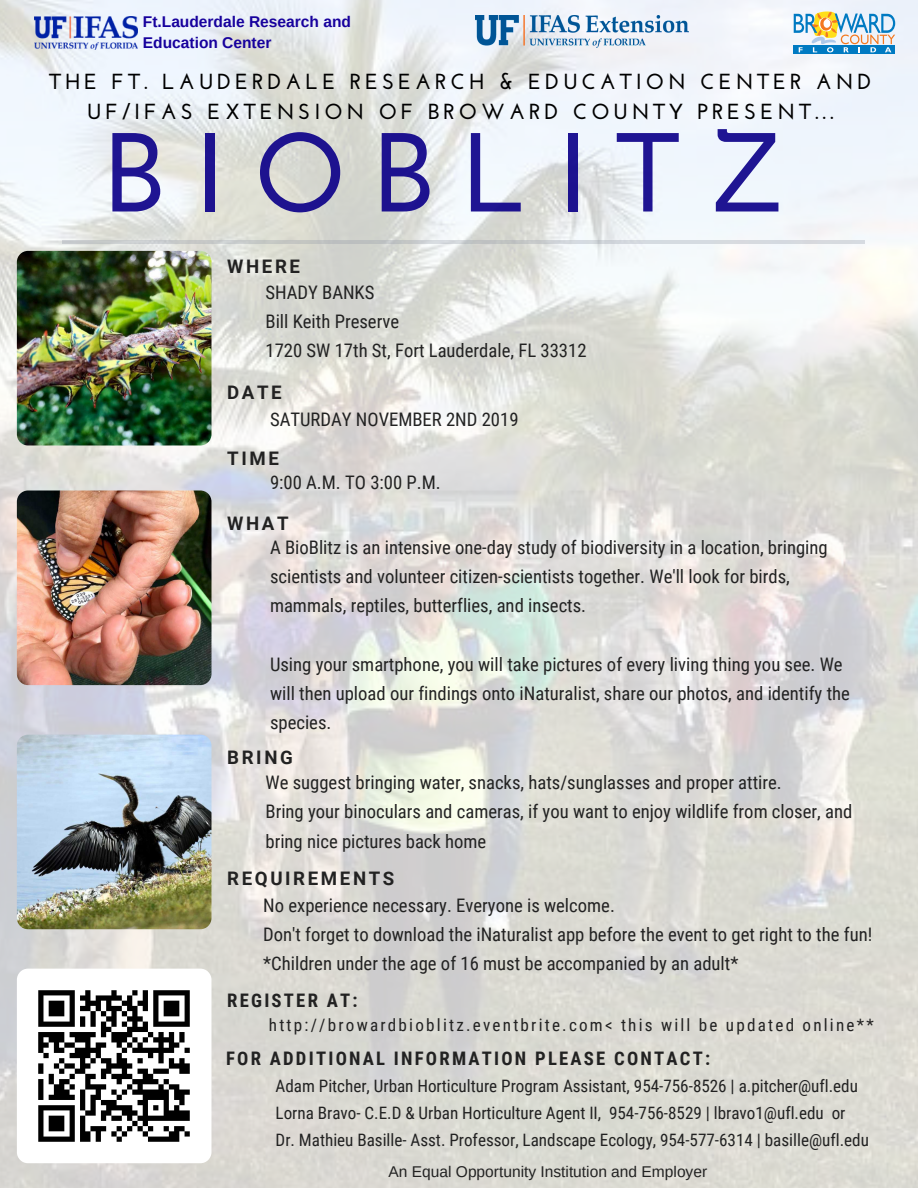
<style>
.page{position:relative;width:918px;height:1188px;background:#fff}
.page>*{position:absolute;margin:0;border:0;box-sizing:border-box;transform-origin:0 0}
.t1{font:700 112.05px "Josefin Sans";letter-spacing:.25em;color:#0c0089}
.t2{font:700 21.75px/30.3px "Josefin Sans";letter-spacing:.18em;color:#000;text-align:center}
.t3{font:18.75px/29.2px "Roboto Condensed";color:#222}
.t4{font:700 18.75px "Roboto Condensed";letter-spacing:.12em;color:#222}
.t5{font:700 18.75px "Roboto";letter-spacing:.14em;color:#222}
.t6{font:17.1px/27px "Roboto Condensed";color:#222}
.t7{font:17.1px "Roboto Condensed";letter-spacing:.13em;color:#222}
.t8{font:15.6px "Arimo";color:#222}
.t9{font:700 15.6px/21.3px "Arimo";color:#17019d}
</style>
<div class="page">
<img style="left:0;top:0;width:918px;height:1188px">
<img style="left:476px;top:16px;width:212px;height:31px">
<img style="left:35px;top:17px;width:102px;height:33px">
<hr style="left:63px;top:240px;width:20px;height:3px;background:#8c93a1">
<hr style="left:844px;top:240px;width:20px;height:3px;background:#8c93a1">
<hr style="left:82px;top:240px;width:141px;height:3px;background:#8c93a1">
<hr style="left:222px;top:240px;width:140px;height:3px;background:#8c93a1">
<hr style="left:362px;top:240px;width:140px;height:3px;background:#8c93a1">
<hr style="left:502px;top:240px;width:140px;height:3px;background:#8c93a1">
<hr style="left:642px;top:240px;width:140px;height:3px;background:#8c93a1">
<hr style="left:781px;top:240px;width:64px;height:3px;background:#8c93a1">
<img style="left:17px;top:251px;width:195px;height:195px;border-radius:11px">
<img style="left:17px;top:735px;width:195px;height:194px;border-radius:11px">
<img style="left:17px;top:969px;width:195px;height:194px;border-radius:11px">
<img style="left:17px;top:490px;width:195px;height:195px;border-radius:11px">
<svg style="left:794px;top:52px;width:101px;height:2px"></svg>
<svg style="left:794px;top:11px;width:101px;height:41px"></svg>
<p class="t9" style="left:143px;top:11px;width:210px">Ft.Lauderdale Research and<br>Education Center</p>
<p class="t2" style="left:49px;top:68px;width:824px">THE FT. LAUDERDALE RESEARCH &amp; EDUCATION CENTER AND<br>UF/IFAS EXTENSION OF BROWARD COUNTY PRESENT...</p>
<h1 class="t1" style="left:106px;top:127px;width:681px">BIOBLITZ</h1>
<p class="t5" style="left:227px;top:256px;width:74px">WHERE</p>
<p class="t3" style="left:266px;top:277px;width:323px">SHADY BANKS<br>Bill Keith Preserve<br>1720 SW 17th St, Fort Lauderdale, FL 33312</p>
<p class="t5" style="left:227px;top:382px;width:56px">DATE</p>
<p class="t3" style="left:270px;top:405px;width:250px">SATURDAY NOVEMBER 2ND 2019</p>
<p class="t5" style="left:227px;top:447px;width:53px">TIME</p>
<p class="t3" style="left:270px;top:468px;width:172px">9:00 A.M. TO 3:00 P.M.</p>
<p class="t5" style="left:227px;top:512px;width:63px">WHAT</p>
<p class="t3" style="left:270px;top:533px;width:559px">A BioBlitz is an intensive one-day study of biodiversity in a location, bringing scientists and volunteer citizen-scientists together. We'll look for birds, mammals, reptiles, butterflies, and insects.</p>
<p class="t3" style="left:270px;top:650px;width:581px">Using your smartphone, you will take pictures of every living thing you see. We will then upload our findings onto iNaturalist, share our photos, and identify the species.</p>
<p class="t5" style="left:227px;top:746px;width:67px">BRING</p>
<p class="t3" style="left:266px;top:768px;width:588px">We suggest bringing water, snacks, hats/sunglasses and proper attire.<br>Bring your binoculars and cameras, if you want to enjoy wildlife from closer, and bring nice pictures back home</p>
<p class="t5" style="left:227px;top:868px;width:169px">REQUIREMENTS</p>
<p class="t3" style="left:263px;top:891px;width:611px">No experience necessary. Everyone is welcome.<br>Don't forget to download the iNaturalist app before the event to get right to the fun! *Children under the age of 16 must be accompanied by an adult*</p>
<p class="t4" style="left:227px;top:989px;width:132px">REGISTER AT:</p>
<p class="t7" style="left:269px;top:1015px;width:606px">http://browardbioblitz.eventbrite.com&lt; this will be updated online**</p>
<p class="t4" style="left:226px;top:1048px;width:486px">FOR ADDITIONAL INFORMATION PLEASE CONTACT:</p>
<p class="t6" style="left:276px;top:1072px;width:595px">Adam Pitcher, Urban Horticulture Program Assistant, 954-756-8526 | a.pitcher@ufl.edu<br>Lorna Bravo- C.E.D &amp; Urban Horticulture Agent II, 954-756-8529 | lbravo1@ufl.edu or<br>Dr. Mathieu Basille- Asst. Professor, Landscape Ecology, 954-577-6314 | basille@ufl.edu</p>
<p class="t8" style="left:389px;top:1163px;width:320px">An Equal Opportunity Institution and Employer</p>
</div>
